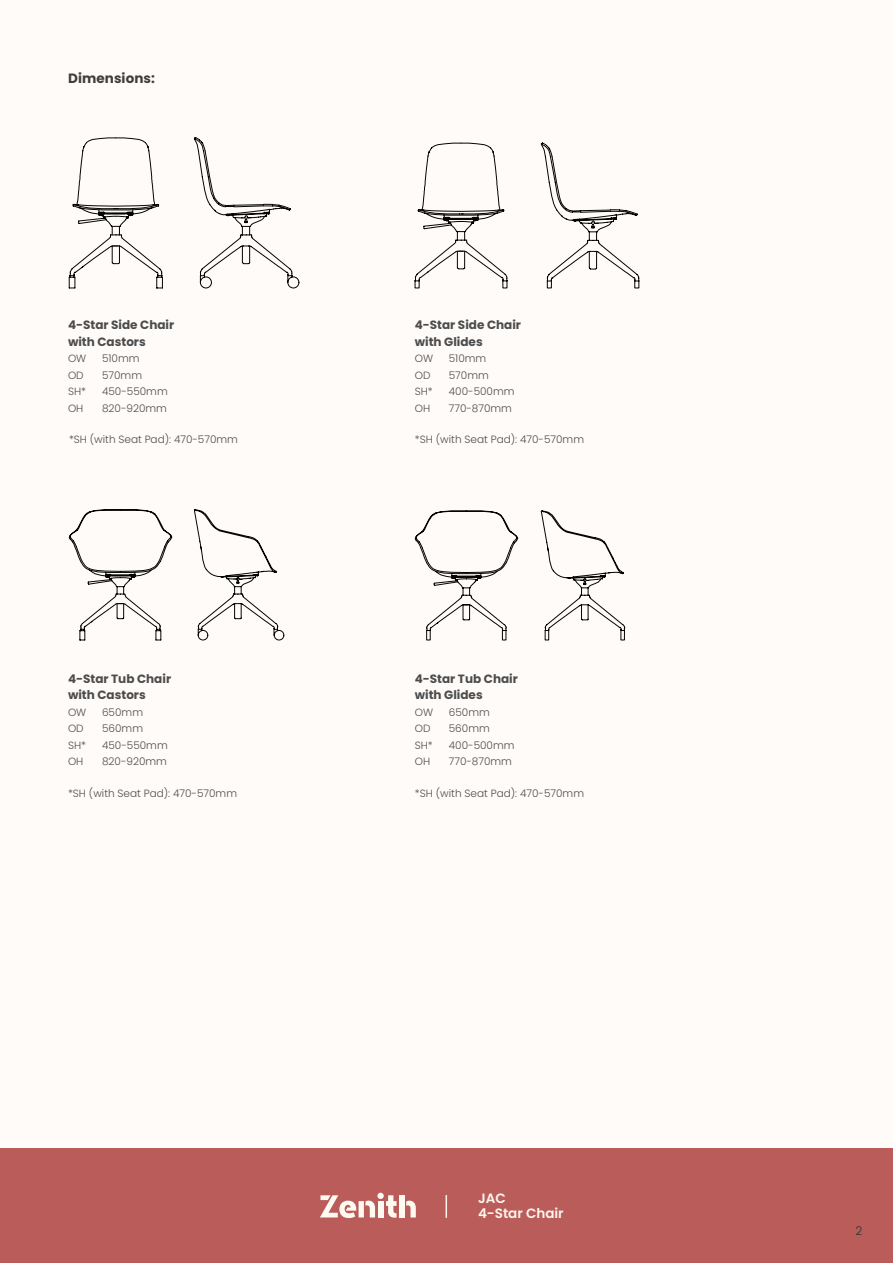
<style>
.page{position:relative;width:893px;height:1263px;background:#fffbf8}
.page>*{position:absolute;margin:0;border:0;box-sizing:border-box;transform-origin:0 0}
.PRODUCT_NAME_BOTTOM{font:600 13.5px "Poppins";color:#fff5ed}
.t1{font:700 13.5px "Poppins";letter-spacing:.005em;color:#3e3e3f}
.t2{font:700 12px/16.5px "Poppins";color:#4b4c4d}
.t3{font:300 12px "Poppins";color:#312f30}
.t4{font:300 10.5px "Poppins";color:#4b4c4d}
</style>
<div class="page">
<div style="left:0;top:1148px;width:893px;height:115px;background:#ba5d5a"></div>
<svg style="left:446px;top:1195px;width:1px;height:23px"></svg>
<div style="left:378px;top:1201px;width:5px;height:16px;background:#fefaf2"></div>
<div style="left:377px;top:1193px;width:7px;height:6px;background:#fefaf2;border-radius:50%"></div>
<svg style="left:386px;top:1195px;width:11px;height:23px"></svg>
<div style="left:399px;top:1195px;width:6px;height:22px;background:#fefaf2"></div>
<svg style="left:406px;top:1200px;width:10px;height:17px"></svg>
<svg style="left:320px;top:1195px;width:55px;height:23px"></svg>
<svg style="left:69px;top:137px;width:94px;height:151px"></svg>
<svg style="left:194px;top:137px;width:105px;height:151px"></svg>
<svg style="left:415px;top:143px;width:92px;height:145px"></svg>
<svg style="left:541px;top:143px;width:98px;height:145px"></svg>
<svg style="left:69px;top:509px;width:103px;height:131px"></svg>
<svg style="left:194px;top:509px;width:90px;height:131px"></svg>
<svg style="left:415px;top:511px;width:103px;height:129px"></svg>
<svg style="left:541px;top:510px;width:84px;height:130px"></svg>
<p class="t1" style="left:68px;top:70px;width:88px">Dimensions:</p>
<p class="t2" style="left:68px;top:317px;width:108px">4-Star Side Chair with Castors</p>
<p class="t4" style="left:68px;top:353px;width:20px">OW</p>
<p class="t4" style="left:102px;top:353px;width:39px">510mm</p>
<p class="t4" style="left:68px;top:369px;width:17px">OD</p>
<p class="t4" style="left:102px;top:369px;width:42px">570mm</p>
<p class="t4" style="left:68px;top:386px;width:20px">SH*</p>
<p class="t4" style="left:102px;top:386px;width:67px">450-550mm</p>
<p class="t4" style="left:68px;top:402px;width:17px">OH</p>
<p class="t4" style="left:102px;top:402px;width:66px">820-920mm</p>
<p class="t2" style="left:415px;top:317px;width:108px">4-Star Side Chair with Glides</p>
<p class="t4" style="left:415px;top:353px;width:20px">OW</p>
<p class="t4" style="left:449px;top:353px;width:39px">510mm</p>
<p class="t4" style="left:415px;top:369px;width:17px">OD</p>
<p class="t4" style="left:449px;top:369px;width:42px">570mm</p>
<p class="t4" style="left:415px;top:386px;width:20px">SH*</p>
<p class="t4" style="left:449px;top:386px;width:67px">400-500mm</p>
<p class="t4" style="left:415px;top:402px;width:17px">OH</p>
<p class="t4" style="left:449px;top:402px;width:65px">770-870mm</p>
<p class="t4" style="left:69px;top:434px;width:170px">*SH (with Seat Pad): 470-570mm</p>
<p class="t4" style="left:415px;top:434px;width:171px">*SH (with Seat Pad): 470-570mm</p>
<p class="t2" style="left:68px;top:670px;width:105px">4-Star Tub Chair with Castors</p>
<p class="t4" style="left:68px;top:706px;width:20px">OW</p>
<p class="t4" style="left:102px;top:706px;width:43px">650mm</p>
<p class="t4" style="left:68px;top:722px;width:17px">OD</p>
<p class="t4" style="left:102px;top:722px;width:43px">560mm</p>
<p class="t4" style="left:68px;top:739px;width:20px">SH*</p>
<p class="t4" style="left:102px;top:739px;width:67px">450-550mm</p>
<p class="t4" style="left:68px;top:755px;width:17px">OH</p>
<p class="t4" style="left:102px;top:755px;width:66px">820-920mm</p>
<p class="t2" style="left:415px;top:670px;width:105px">4-Star Tub Chair with Glides</p>
<p class="t4" style="left:415px;top:706px;width:20px">OW</p>
<p class="t4" style="left:449px;top:706px;width:43px">650mm</p>
<p class="t4" style="left:415px;top:722px;width:17px">OD</p>
<p class="t4" style="left:449px;top:722px;width:43px">560mm</p>
<p class="t4" style="left:415px;top:739px;width:20px">SH*</p>
<p class="t4" style="left:449px;top:739px;width:67px">400-500mm</p>
<p class="t4" style="left:415px;top:755px;width:17px">OH</p>
<p class="t4" style="left:449px;top:755px;width:65px">770-870mm</p>
<p class="t4" style="left:68px;top:787px;width:171px">*SH (with Seat Pad): 470-570mm</p>
<p class="t4" style="left:415px;top:787px;width:171px">*SH (with Seat Pad): 470-570mm</p>
<p class="PRODUCT_NAME_BOTTOM" style="left:478px;top:1190px;width:29px">JAC</p>
<p class="PRODUCT_NAME_BOTTOM" style="left:478px;top:1205px;width:87px">4-Star Chair</p>
<p class="t3" style="left:856px;top:1224px;width:8px">2</p>
</div>
